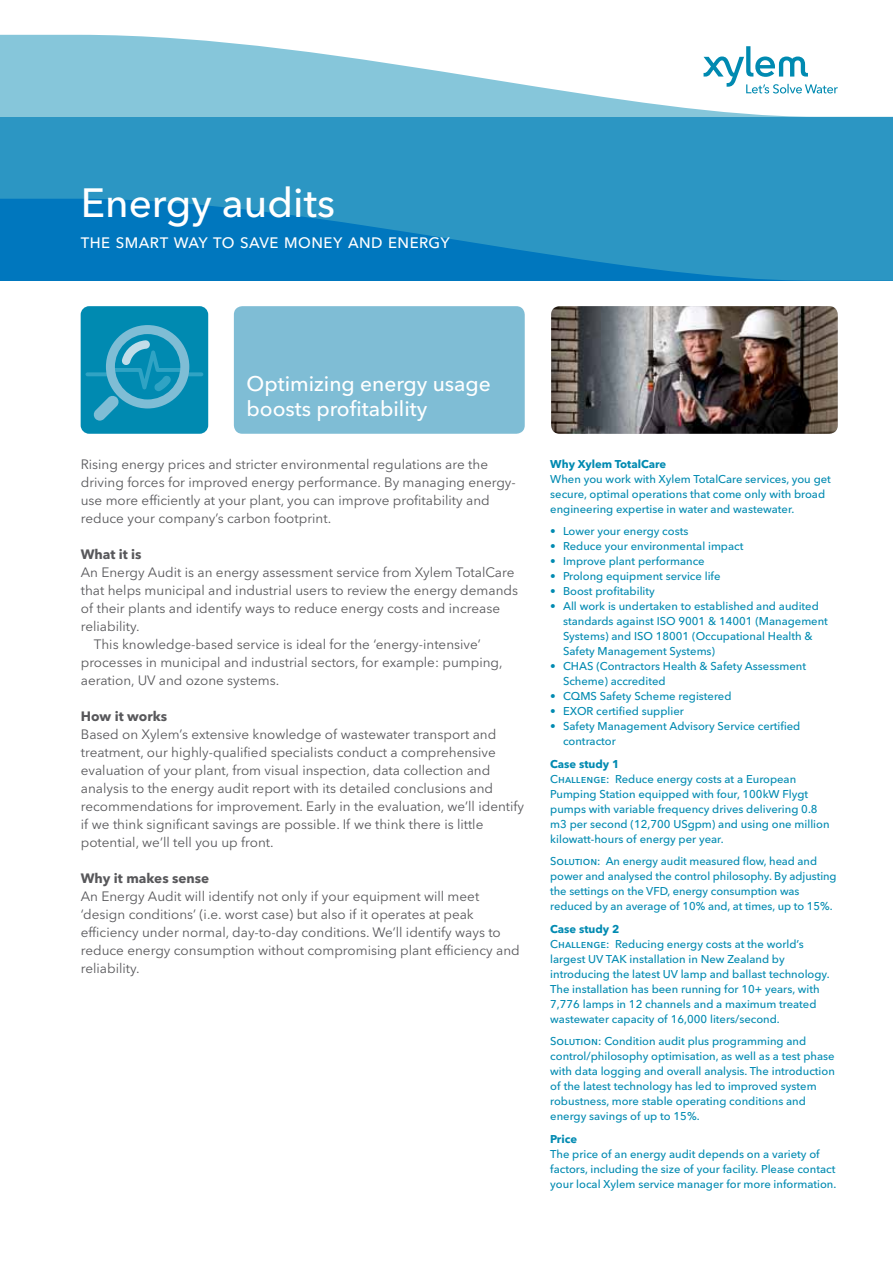
<style>
.page{position:relative;width:893px;height:1263px;background:#fff}
.page>*{position:absolute;margin:0;border:0;box-sizing:border-box;transform-origin:0 0}
.t1{font:500 40.5px "Avenir Next LT Pro";color:#fff}
.t2{font:500 21px/25.2px "Avenir Next LT Pro";color:#fff}
.t3{font:500 15px "Avenir Next LT Pro";letter-spacing:.035em;color:#fff}
.t4{font:13.5px/18px "Avenir Next LT Pro";color:#58585b}
.t5{font:700 13.5px "Avenir Next LT Pro";color:#58585b}
.t6{font:500 11.25px/15px "Avenir Next LT Pro";color:#008ab1}
.t7{font:700 11.25px "Avenir Next LT Pro";color:#008ab1}
</style>
<div class="page">
<svg style="left:0;top:35px;width:893px;height:246px;background:#50a7ce"></svg>
<svg style="left:703px;top:46px;width:135px;height:48px"></svg>
<div style="left:234px;top:306px;width:291px;height:128px;background:#7fbdd5;border-radius:9px"></div>
<img style="left:551px;top:306px;width:287px;height:128px">
<div style="left:81px;top:306px;width:127px;height:128px;background:#008ab1;border-radius:9px"></div>
<svg style="left:86px;top:325px;width:117px;height:96px"></svg>
<h1 class="t1" style="left:81px;top:178px;width:256px">Energy audits</h1>
<h3 class="t3" style="left:81px;top:234px;width:371px">The smart way to save money and energy</h3>
<h2 class="t2" style="left:247px;top:371px;width:246px">Optimizing energy usage boosts profitability</h2>
<p class="t4" style="left:81px;top:456px;width:437px">Rising energy prices and stricter environmental regulations are the driving forces for improved energy performance. By managing energy&shy;use more efficiently at your plant, you can improve profitability and reduce your company’s carbon footprint.</p>
<p class="t5" style="left:81px;top:546px;width:62px">What it is</p>
<p class="t4" style="left:81px;top:564px;width:435px">An Energy Audit is an energy assessment service from Xylem TotalCare</p>
<p class="t4" style="left:81px;top:582px;width:439px">that helps municipal and industrial users to review the energy demands</p>
<p class="t4" style="left:81px;top:600px;width:421px">of their plants and identify ways to reduce energy costs and increase</p>
<p class="t4" style="left:81px;top:618px;width:60px">reliability.</p>
<p class="t4" style="left:94px;top:636px;width:388px">This knowledge-based service is ideal for the ‘energy-intensive’</p>
<p class="t4" style="left:81px;top:654px;width:423px">processes in municipal and industrial sectors, for example: pumping,</p>
<p class="t4" style="left:81px;top:672px;width:200px">aeration, UV and ozone systems.</p>
<p class="t5" style="left:81px;top:708px;width:88px">How it works</p>
<p class="t4" style="left:81px;top:726px;width:445px">Based on Xylem’s extensive knowledge of wastewater transport and treatment, our highly-qualified specialists conduct a comprehensive evaluation of your plant, from visual inspection, data collection and analysis to the energy audit report with its detailed conclusions and recommendations for improvement. Early in the evaluation, we’ll identify if we think significant savings are possible. If we think there is little potential, we’ll tell you up front.</p>
<p class="t5" style="left:81px;top:870px;width:130px">Why it makes sense</p>
<p class="t4" style="left:81px;top:888px;width:440px">An Energy Audit will identify not only if your equipment will meet ‘design conditions’ (i.e. worst case) but also if it operates at peak efficiency under normal, day-to-day conditions. We’ll identify ways to reduce energy consumption without compromising plant efficiency and reliability.</p>
<p class="t7" style="left:550px;top:457px;width:117px">Why Xylem TotalCare</p>
<p class="t6" style="left:550px;top:471px;width:282px">When you work with Xylem TotalCare services, you get secure, optimal operations that come only with broad engineering expertise in water and wastewater.</p>
<p class="t6" style="left:550px;top:524px;width:140px">• Lower your energy costs</p>
<p class="t6" style="left:550px;top:539px;width:195px">• Reduce your environmental impact</p>
<p class="t6" style="left:550px;top:554px;width:156px">• Improve plant performance</p>
<p class="t6" style="left:550px;top:569px;width:172px">• Prolong equipment service life</p>
<p class="t6" style="left:550px;top:584px;width:106px">• Boost profitability</p>
<p class="t6" style="left:563px;top:599px;width:266px;text-indent:-13px">• All work is undertaken to established and audited standards against ISO 9001 &amp; 14001 (Management Systems) and ISO 18001 (Occupational Health &amp; Safety Management Systems)</p>
<p class="t6" style="left:563px;top:659px;width:245px;text-indent:-13px">• CHAS (Contractors Health &amp; Safety Assessment<br>Scheme) accredited</p>
<p class="t6" style="left:550px;top:689px;width:183px">• CQMS Safety Scheme registered</p>
<p class="t6" style="left:550px;top:704px;width:135px">• EXOR certified supplier</p>
<p class="t6" style="left:563px;top:719px;width:239px;text-indent:-13px">• Safety Management Advisory Service certified contractor</p>
<p class="t7" style="left:550px;top:757px;width:71px">Case study 1</p>
<p class="t6" style="left:550px;top:771px;width:281px">Challenge: Reduce energy costs at a European Pumping Station equipped with four, 100kW Flygt pumps with variable frequency drives delivering 0.8 m3 per second (12,700 USgpm) and using one million kilowatt-hours of energy per year.</p>
<p class="t6" style="left:550px;top:854px;width:288px">Solution: An energy audit measured flow, head and power and analysed the control philosophy. By adjusting the settings on the VFD, energy consumption was reduced by an average of 10% and, at times, up to 15%.</p>
<p class="t7" style="left:550px;top:922px;width:71px">Case study 2</p>
<p class="t6" style="left:550px;top:936px;width:281px">Challenge: Reducing energy costs at the world’s largest UV TAK installation in New Zealand by introducing the latest UV lamp and ballast technology.<br>The installation has been running for 10+ years, with 7,776 lamps in 12 channels and a maximum treated wastewater capacity of 16,000 liters/second.</p>
<p class="t6" style="left:550px;top:1034px;width:286px">Solution: Condition audit plus programming and control/philosophy optimisation, as well as a test phase with data logging and overall analysis. The introduction of the latest technology has led to improved system robustness, more stable operating conditions and energy savings of up to 15%.</p>
<p class="t7" style="left:550px;top:1132px;width:28px">Price</p>
<p class="t6" style="left:550px;top:1146px;width:288px">The price of an energy audit depends on a variety of factors, including the size of your facility. Please contact your local Xylem service manager for more information.</p>
</div>
